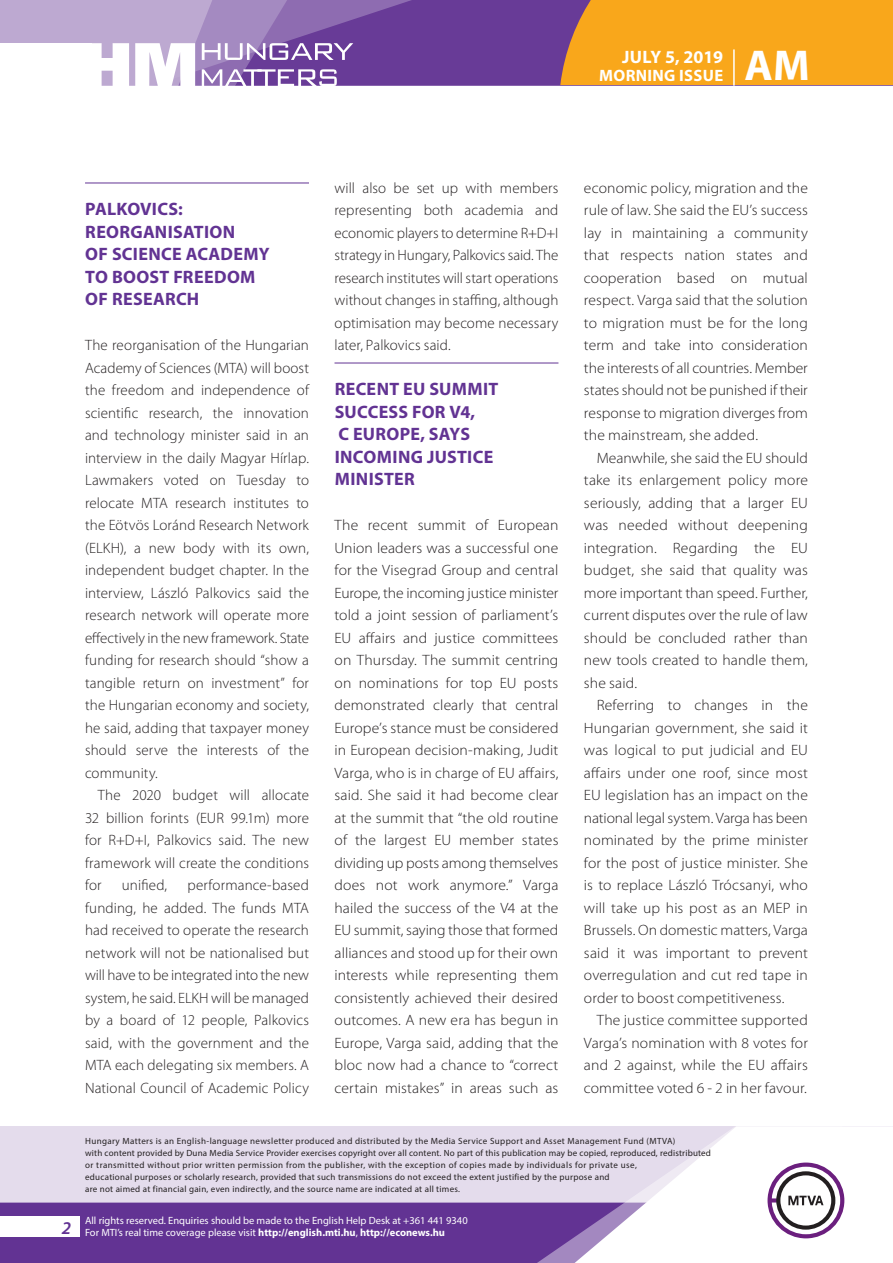
<style>
.page{position:relative;width:893px;height:1263px;background:#fff}
.page>*{position:absolute;margin:0;border:0;box-sizing:border-box;transform-origin:0 0}
.t1{font:700 43.35px "Myriad Pro";color:#fff}
._01_cimsor{font:700 18px/22.5px "Myriad Pro";letter-spacing:.015em;color:#623393}
.t2{font:700 18px "Myriad Pro";color:#fff}
.t3{font:italic 600 18px "Myriad Pro";color:#623393}
.t4{font:700 16.5px "Myriad Pro";letter-spacing:.02em;color:#fff}
._03_kenyer_szöveg-1{font:300 15px/22.5px "Myriad Pro";letter-spacing:.005em;color:#231f20;text-align:justify;scale:1.04 1}
._03_kenyer_szöveg-2{font:300 15px/22.5px "Myriad Pro";letter-spacing:.01em;color:#231f20;text-align:justify;scale:1.04 1}
._03_kenyer_szöveg-2-2{font:300 15px/22.5px "Myriad Pro";letter-spacing:.01em;color:#231f20;text-align:justify}
._03_kenyer_szöveg-1-2{font:300 15px/22.5px "Myriad Pro";letter-spacing:.005em;color:#231f20;text-align:justify}
.t5{font:10.5px/12px "Myriad Pro";color:#fff}
.t6{font:9px/12px "Myriad Pro";letter-spacing:.03em;color:#231f20}
.s1{font-weight:700}
</style>
<div class="page">
<div style="left:0;top:1126px;width:893px;height:137px;background:#e4dcec"></div>
<div style="left:0;top:1202px;width:506px;height:61px;background:#623393"></div>
<svg style="left:506px;top:1202px;width:69px;height:61px;background:#6b3e99"></svg>
<svg style="left:575px;top:1126px;width:318px;height:137px"></svg>
<div style="left:0;top:1216px;width:79px;height:20px;background:#fff"></div>
<div style="left:0;top:0;width:893px;height:85px;background:#683b97"></div>
<div style="left:560px;top:0;width:333px;height:85px;background:#f9a71b"></div>
<hr style="left:733px;top:49px;width:2px;height:37px;background:#fff">
<svg style="left:0;top:0;width:479px;height:86px"></svg>
<hr style="left:85px;top:183px;width:224px;height:1px;background:#623393">
<hr style="left:334px;top:363px;width:224px;height:1px;background:#623393">
<p class="t2" style="left:622px;top:45px;width:103px">JULY 5, 2019</p>
<p class="t4" style="left:599px;top:65px;width:125px">MORNING ISSUE</p>
<h1 class="t1" style="left:745px;top:37px;width:67px">AM</h1>
<p class="_01_cimsor" style="left:85px;top:197px;width:186px">PALKOVICS:<br>REORGANISATION<br>OF SCIENCE ACADEMY<br>TO BOOST FREEDOM<br>OF RESEARCH</p>
<p class="_03_kenyer_szöveg-1-2" style="left:85px;top:334px;width:225px">The reorganisation of the Hungarian Academy of Sciences (MTA) will boost the freedom and independence of scientific research, the innovation and technology minister said in an interview in the daily Magyar Hírlap.<br>Lawmakers voted on Tuesday to relocate MTA research institutes to the Eötvös Loránd Research Network (ELKH), a new body with its own, independent budget chapter. In the interview, László Palkovics said the research network will operate more effectively in the new framework. State funding for research should “show a tangible return on investment” for the Hungarian economy and society, he said, adding that taxpayer money should serve the interests of the community.</p>
<p class="_03_kenyer_szöveg-2-2" style="left:85px;top:784px;width:225px;text-indent:13px">The 2020 budget will allocate 32 billion forints (EUR 99.1m) more for R+D+I, Palkovics said. The new framework will create the conditions for</p>
<p class="_03_kenyer_szöveg-2-2" style="left:85px;top:874px;width:226px;text-indent:102px">performance-based funding, he added. The funds MTA had received to operate the research network will not be nationalised but will have to be integrated into the new system, he said. ELKH will be managed by a board of 12 people, Palkovics said, with the government and the MTA each delegating six members. A National Council of Academic Policy</p>
<p class="_03_kenyer_szöveg-2-2" style="left:122px;top:874px;width:47px">unified,</p>
<p class="_03_kenyer_szöveg-2-2" style="left:334px;top:176px;width:225px">will also be set up with members representing both academia and economic players to determine R+D+I strategy in Hungary, Palkovics said. The research institutes will start operations without changes in staffing, although optimisation may become necessary later, Palkovics said.</p>
<p class="_01_cimsor" style="left:335px;top:377px;width:165px">RECENT EU SUMMIT<br>SUCCESS FOR V4,<br>C EUROPE, SAYS<br>INCOMING JUSTICE<br>MINISTER</p>
<p class="_03_kenyer_szöveg-1" style="left:334px;top:514px;width:217px">The recent summit of European Union leaders was a successful one for the Visegrad Group and central Europe, the incoming justice minister told a joint session of parliament’s EU affairs and justice committees on Thursday. The summit centring on nominations for top EU posts demonstrated clearly that central Europe’s stance must be considered in European decision-making, Judit Varga, who is in charge of EU affairs, said. She said it had become clear at the summit that “the old routine of the largest EU member states dividing up posts among themselves does not work anymore.” Varga hailed the success of the V4 at the EU summit, saying those that formed alliances and stood up for their own interests while representing them consistently achieved their desired outcomes. A new era has begun in Europe, Varga said, adding that the bloc now had a chance to “correct certain mistakes” in areas such as</p>
<p class="_03_kenyer_szöveg-1" style="left:584px;top:176px;width:217px">economic policy, migration and the rule of law. She said the EU’s success lay in maintaining a community that respects nation states and cooperation based on mutual respect. Varga said that the solution to migration must be for the long term and take into consideration the interests of all countries. Member states should not be punished if their response to migration diverges from the mainstream, she added.</p>
<p class="_03_kenyer_szöveg-2" style="left:584px;top:446px;width:217px;text-indent:13px">Meanwhile, she said the EU should take its enlargement policy more seriously, adding that a larger EU was needed without deepening integration. Regarding the EU budget, she said that quality was more important than speed. Further, current disputes over the rule of law should be concluded rather than new tools created to handle them, she said.</p>
<p class="_03_kenyer_szöveg-2" style="left:584px;top:694px;width:217px;text-indent:13px">Referring to changes in the Hungarian government, she said it was logical to put judicial and EU affairs under one roof, since most EU legislation has an impact on the national legal system. Varga has been nominated by the prime minister for the post of justice minister. She is to replace László Trócsanyi, who will take up his post as an MEP in Brussels. On domestic matters, Varga said it was important to prevent overregulation and cut red tape in order to boost competitiveness.</p>
<p class="_03_kenyer_szöveg-2" style="left:584px;top:1009px;width:217px;text-indent:13px">The justice committee supported Varga’s nomination with 8 votes for and 2 against, while the EU affairs committee voted 6 - 2 in her favour.</p>
<p class="t3" style="left:62px;top:1217px;width:11px">2</p>
<p class="t6" style="left:85px;top:1134px;width:627px">Hungary Matters is an English-language newsletter produced and distributed by the Media Service Support and Asset Management Fund (MTVA)<br>with content provided by Duna Media Service Provider exercises copyright over all content. No part of this publication may be copied, reproduced, redistributed or transmitted without prior written permission from the publisher, with the exception of copies made by individuals for private use,<br>educational purposes or scholarly research, provided that such transmissions do not exceed the extent justified by the purpose and<br>are not aimed at financial gain, even indirectly, and the source name are indicated at all times.</p>
<p class="t5" style="left:85px;top:1214px;width:384px">All rights reserved. Enquiries should be made to the English Help Desk at +361 441 9340<br>For MTI’s real time coverage please visit <span class="s1">http://english.mti.hu</span>, <span class="s1">http://econews.hu</span></p>
</div>
